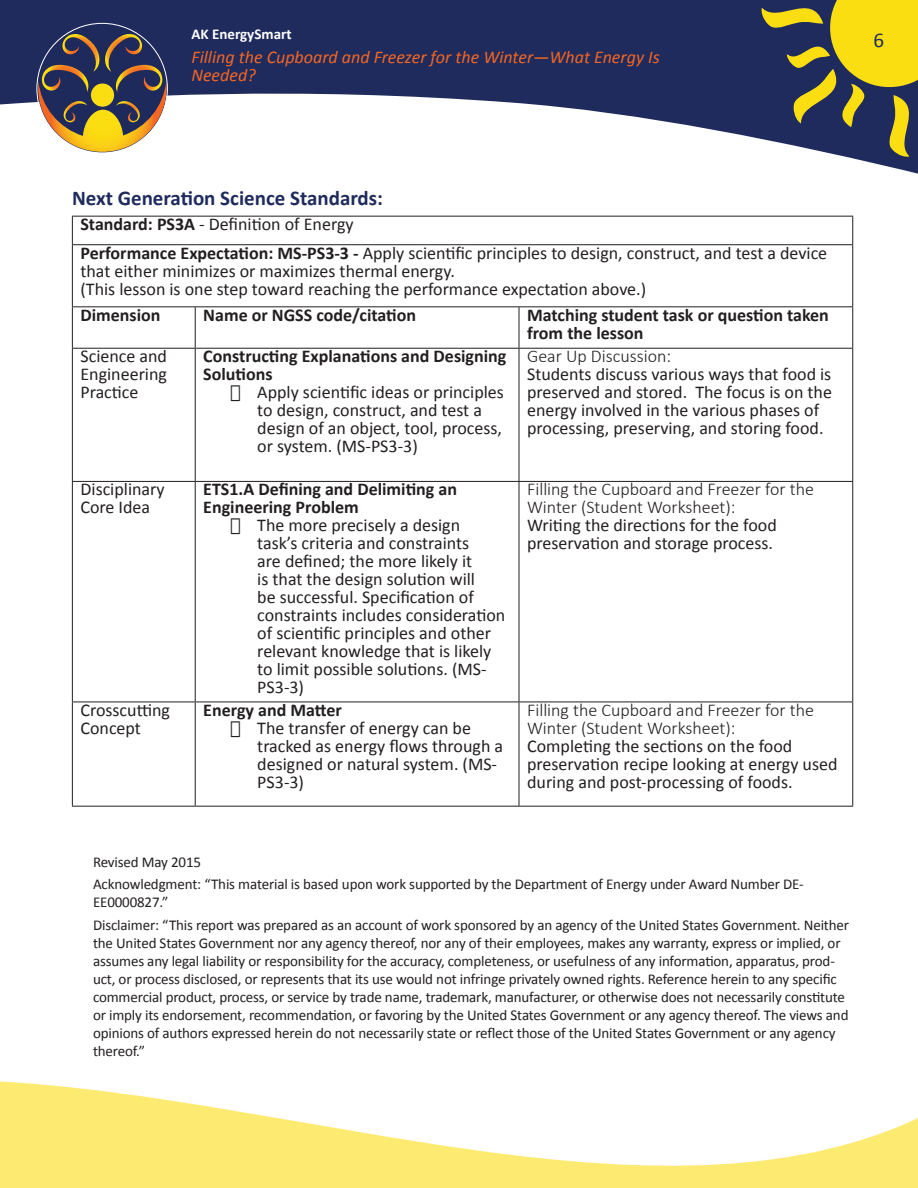
<style>
.page{position:relative;width:918px;height:1188px;background:#fff}
.page>*{position:absolute;margin:0;border:0;box-sizing:border-box;transform-origin:0 0}
.unordered_list{font:700 21px "Calibri";color:#1f2b5d}
.t1{font:21px "Calibri";color:#1f2b5d}
.t2{font:18px/18px "Calibri";color:#231f20}
.t3{font:700 18px/18px "Calibri";color:#231f20}
.t4{font:300 18px/18px "Calibri";color:#231f20}
.t5{font:italic 18px/18px "Calibri";color:#f36623}
.unordered_list-2{font:15px/18px "Calibri";letter-spacing:-.01em;color:#231f20}
.t6{font:700 15px "Calibri";color:#fff}
.s1{font-weight:700}
</style>
<div class="page">
<svg style="left:0;top:0;width:918px;height:174px;fill:#1f2b5d"></svg>
<svg style="left:760px;top:0;width:158px;height:158px;background:#7e7945"></svg>
<svg style="left:0;top:1081px;width:918px;height:107px"></svg>
<svg style="left:35px;top:18px;width:137px;height:139px;background:#756c66"></svg>
<hr style="left:72px;top:216px;width:123px;height:1px;background:#231f20">
<svg style="left:72px;top:217px;width:1px;height:27px"></svg>
<hr style="left:195px;top:216px;width:324px;height:1px;background:#231f20">
<hr style="left:519px;top:216px;width:334px;height:1px;background:#231f20">
<svg style="left:852px;top:217px;width:1px;height:27px"></svg>
<hr style="left:72px;top:244px;width:123px;height:1px;background:#231f20">
<hr style="left:72px;top:245px;width:1px;height:61px;background:#231f20">
<hr style="left:195px;top:244px;width:324px;height:1px;background:#231f20">
<hr style="left:519px;top:244px;width:334px;height:1px;background:#231f20">
<hr style="left:852px;top:245px;width:1px;height:61px;background:#231f20">
<hr style="left:72px;top:306px;width:123px;height:1px;background:#231f20">
<hr style="left:72px;top:307px;width:1px;height:41px;background:#231f20">
<hr style="left:195px;top:306px;width:324px;height:1px;background:#231f20">
<hr style="left:195px;top:307px;width:1px;height:41px;background:#231f20">
<hr style="left:519px;top:306px;width:334px;height:1px;background:#231f20">
<hr style="left:519px;top:307px;width:1px;height:41px;background:#231f20">
<hr style="left:852px;top:307px;width:1px;height:41px;background:#231f20">
<hr style="left:72px;top:348px;width:123px;height:1px;background:#231f20">
<hr style="left:72px;top:349px;width:1px;height:132px;background:#231f20">
<hr style="left:195px;top:348px;width:324px;height:1px;background:#231f20">
<hr style="left:195px;top:349px;width:1px;height:132px;background:#231f20">
<hr style="left:519px;top:348px;width:334px;height:1px;background:#231f20">
<hr style="left:519px;top:349px;width:1px;height:132px;background:#231f20">
<hr style="left:852px;top:349px;width:1px;height:132px;background:#231f20">
<hr style="left:72px;top:481px;width:123px;height:1px;background:#231f20">
<hr style="left:72px;top:482px;width:1px;height:220px;background:#231f20">
<hr style="left:195px;top:481px;width:324px;height:1px;background:#231f20">
<hr style="left:195px;top:482px;width:1px;height:220px;background:#231f20">
<hr style="left:519px;top:481px;width:334px;height:1px;background:#231f20">
<hr style="left:519px;top:482px;width:1px;height:220px;background:#231f20">
<hr style="left:852px;top:482px;width:1px;height:220px;background:#231f20">
<hr style="left:72px;top:702px;width:123px;height:1px;background:#231f20">
<hr style="left:72px;top:702px;width:1px;height:104px;background:#231f20">
<hr style="left:195px;top:702px;width:324px;height:1px;background:#231f20">
<hr style="left:195px;top:702px;width:1px;height:104px;background:#231f20">
<hr style="left:519px;top:702px;width:334px;height:1px;background:#231f20">
<hr style="left:519px;top:702px;width:1px;height:104px;background:#231f20">
<hr style="left:852px;top:702px;width:1px;height:104px;background:#231f20">
<hr style="left:72px;top:806px;width:123px;height:1px;background:#231f20">
<hr style="left:195px;top:806px;width:324px;height:1px;background:#231f20">
<hr style="left:519px;top:806px;width:334px;height:1px;background:#231f20">
<p class="t6" style="left:191px;top:25px;width:102px">AK EnergySmart</p>
<p class="t5" style="left:191px;top:48px;width:470px">Filling the Cupboard and Freezer for the Winter—What Energy Is<br>Needed?</p>
<p class="t1" style="left:874px;top:27px;width:12px">6</p>
<p class="unordered_list" style="left:72px;top:185px;width:313px">Next Generation Science Standards:</p>
<p class="t2" style="left:80px;top:215px;width:275px"><span class="s1">Standard: PS3A</span> - Definition of Energy</p>
<p class="t2" style="left:80px;top:244px;width:748px"><span class="s1">Performance Expectation: MS-PS3-3 -</span> Apply scientific principles to design, construct, and test a device that either minimizes or maximizes thermal energy.</p>
<p class="t2" style="left:80px;top:280px;width:567px">(This lesson is one step toward reaching the performance expectation above.)</p>
<p class="t3" style="left:80px;top:306px;width:82px">Dimension</p>
<p class="t3" style="left:203px;top:306px;width:214px">Name or NGSS code/citation</p>
<p class="t3" style="left:527px;top:306px;width:303px">Matching student task or question taken from the lesson</p>
<p class="t2" style="left:80px;top:347px;width:88px;text-align:justify">Science and Engineering Practice</p>
<p class="t3" style="left:203px;top:347px;width:305px">Constructing Explanations and Designing<br>Solutions</p>
<p class="t4" style="left:527px;top:346px;width:146px">Gear Up Discussion:</p>
<p class="t2" style="left:527px;top:365px;width:306px">Students discuss various ways that food is preserved and stored. The focus is on the energy involved in the various phases of processing, preserving, and storing food.</p>
<p class="t2" style="left:257px;top:383px;width:248px;text-indent:-27px">• Apply scientific ideas or principles to design, construct, and test a design of an object, tool, process, or system. (MS-PS3-3)</p>
<p class="t2" style="left:80px;top:480px;width:86px">Disciplinary<br>Core Idea</p>
<p class="t3" style="left:203px;top:480px;width:255px">ETS1.A Defining and Delimiting an<br>Engineering Problem</p>
<p class="t2" style="left:257px;top:516px;width:249px;text-indent:-27px">• The more precisely a design<br>task’s criteria and constraints<br>are defined; the more likely it<br>is that the design solution will<br>be successful. Specification of constraints includes consideration of scientific principles and other relevant knowledge that is likely to limit possible solutions. (MS-<br>PS3-3)</p>
<p class="t2" style="left:80px;top:701px;width:91px">Crosscutting<br>Concept</p>
<p class="t3" style="left:203px;top:701px;width:140px">Energy and Matter</p>
<p class="t2" style="left:257px;top:719px;width:247px;text-indent:-27px">• The transfer of energy can be tracked as energy flows through a designed or natural system. (MS-<br>PS3-3)</p>
<p class="t4" style="left:527px;top:479px;width:288px">Filling the Cupboard and Freezer for the<br>Winter (Student Worksheet):</p>
<p class="t2" style="left:527px;top:516px;width:251px">Writing the directions for the food preservation and storage process.</p>
<p class="t4" style="left:527px;top:700px;width:288px">Filling the Cupboard and Freezer for the<br>Winter (Student Worksheet):</p>
<p class="t2" style="left:527px;top:737px;width:312px">Completing the sections on the food preservation recipe looking at energy used during and post-processing of foods.</p>
<p class="unordered_list-2" style="left:93px;top:853px;width:110px">Revised May 2015</p>
<p class="unordered_list-2" style="left:93px;top:875px;width:712px">Acknowledgment: “This material is based upon work supported by the Department of Energy under Award Number DE-<br>EE0000827.”</p>
<p class="unordered_list-2" style="left:93px;top:916px;width:758px">Disclaimer: “This report was prepared as an account of work sponsored by an agency of the United States Government. Neither the United States Government nor any agency thereof, nor any of their employees, makes any warranty, express or implied, or assumes any legal liability or responsibility for the accuracy, completeness, or usefulness of any information, apparatus, prod&shy;uct, or process disclosed, or represents that its use would not infringe privately owned rights. Reference herein to any specific commercial product, process, or service by trade name, trademark, manufacturer, or otherwise does not necessarily constitute or imply its endorsement, recommendation, or favoring by the United States Government or any agency thereof. The views and opinions of authors expressed herein do not necessarily state or reflect those of the United States Government or any agency thereof.”</p>
</div>
